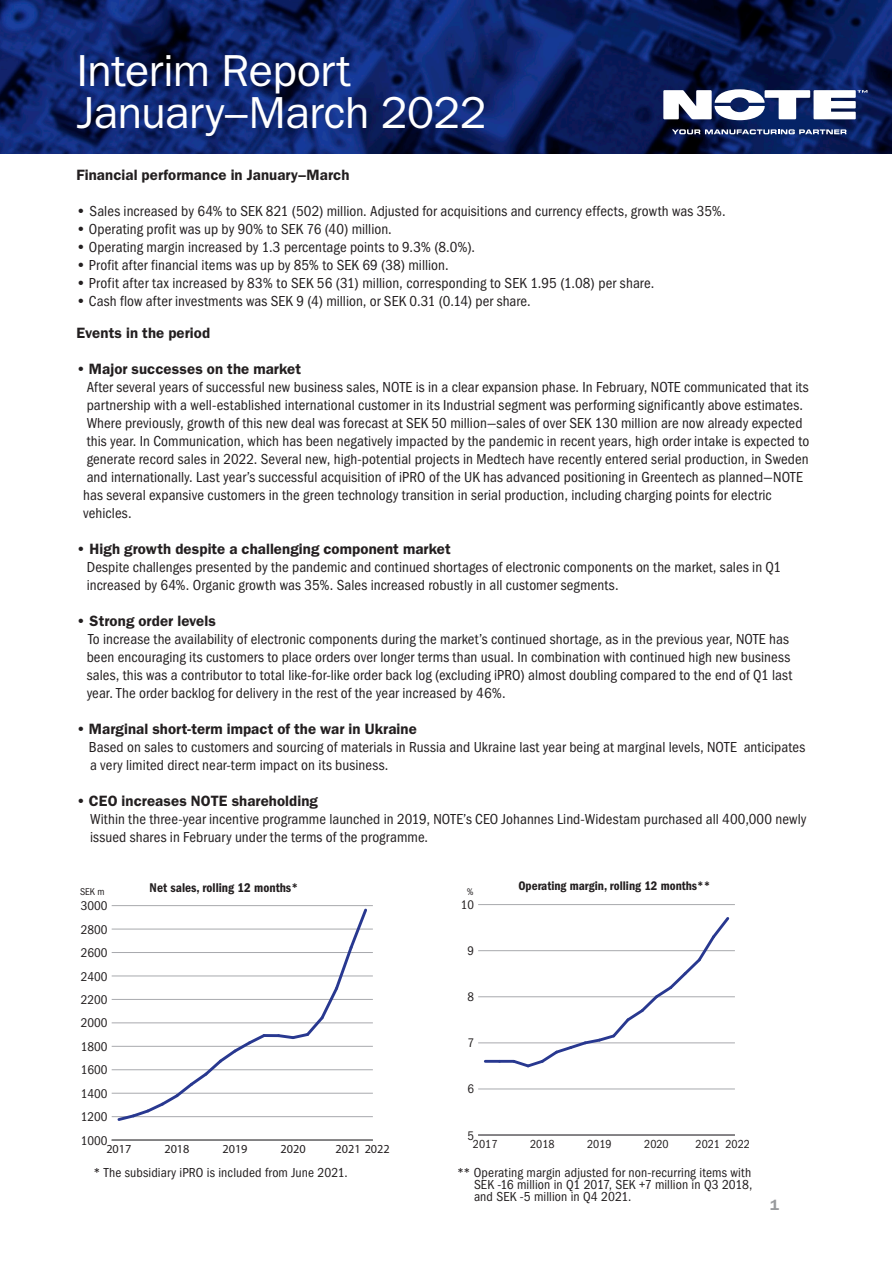
<style>
.page{position:relative;width:893px;height:1263px;background:#fff}
.page>*{position:absolute;margin:0;border:0;box-sizing:border-box;transform-origin:0 0}
.Huvudrubrik{font:45px "ITC Franklin Gothic Std";letter-spacing:-.01em;color:#fff}
.Mellanrubrik_fet{font:condensed 15px/18px "ITC Franklin Gothic Std";letter-spacing:.005em;color:#231f20}
.Brödtext{font:condensed 15px "ITC Franklin Gothic Std";letter-spacing:.01em;color:#231f20}
.Mellanrubrik_fet-2{font:600 15px "ITC Franklin Gothic Std";letter-spacing:.005em;color:#231f20}
.Brödtext-2{font:600 15px "ITC Franklin Gothic Std";letter-spacing:.005em;color:#231f20}
.t1{font:600 15px "ITC Franklin Gothic Std";color:#999b9e}
.Tabell_rubrik_summa{font:condensed 13.5px/12px "ITC Franklin Gothic Std";letter-spacing:.005em;color:#231f20;text-align:justify}
.t2{font:condensed 13.05px "ITC Franklin Gothic Std";color:#231f20}
.t3{font:13.05px "ITC Franklin Gothic Std Dm Cd";color:#231f20}
.t4{font:12.9px "ITC Franklin Gothic Std Dm Cd";color:#231f20}
.t5{font:condensed 12.9px "ITC Franklin Gothic Std";color:#231f20}
.t6{font:12.3px "Myriad Pro";color:#231f20}
.t7{font:condensed 12px "ITC Franklin Gothic Std";color:#231f20}
.t8{font:condensed 10.2px "ITC Franklin Gothic Std";color:#231f20}
.t9{font:condensed 10.05px "ITC Franklin Gothic Std";color:#231f20}
.s1{font-weight:600;font-stretch:normal}
</style>
<div class="page">
<hr style="left:478px;top:1134px;width:257px;height:2px;background:#231f20">
<hr style="left:478px;top:1135px;width:257px;height:1px;background:#a8a9ad">
<hr style="left:478px;top:1089px;width:257px;height:1px;background:#a8a9ad">
<hr style="left:478px;top:1042px;width:257px;height:1px;background:#a8a9ad">
<hr style="left:478px;top:996px;width:257px;height:1px;background:#a8a9ad">
<hr style="left:478px;top:950px;width:257px;height:1px;background:#a8a9ad">
<hr style="left:478px;top:904px;width:257px;height:1px;background:#a8a9ad">
<hr style="left:485px;top:1060px;width:15px;height:3px;background:#283890">
<hr style="left:500px;top:1060px;width:14px;height:3px;background:#283890">
<svg style="left:510px;top:917px;width:222px;height:151px"></svg>
<hr style="left:112px;top:1139px;width:261px;height:2px;background:#231f20">
<hr style="left:112px;top:1140px;width:261px;height:1px;background:#a8a9ad">
<hr style="left:112px;top:1116px;width:261px;height:1px;background:#a8a9ad">
<hr style="left:112px;top:1093px;width:261px;height:1px;background:#a8a9ad">
<hr style="left:112px;top:1069px;width:261px;height:1px;background:#a8a9ad">
<hr style="left:112px;top:1046px;width:261px;height:1px;background:#a8a9ad">
<hr style="left:112px;top:1022px;width:261px;height:1px;background:#a8a9ad">
<hr style="left:112px;top:999px;width:261px;height:1px;background:#a8a9ad">
<hr style="left:112px;top:976px;width:261px;height:1px;background:#a8a9ad">
<hr style="left:112px;top:952px;width:261px;height:1px;background:#a8a9ad">
<hr style="left:112px;top:929px;width:261px;height:1px;background:#a8a9ad">
<hr style="left:112px;top:905px;width:261px;height:1px;background:#a8a9ad">
<svg style="left:115px;top:1034px;width:153px;height:87px"></svg>
<hr style="left:264px;top:1034px;width:15px;height:3px;background:#283890">
<svg style="left:275px;top:906px;width:94px;height:133px"></svg>
<img style="left:0;top:0;width:892px;height:153px">
<svg style="left:663px;top:89px;width:204px;height:31px"></svg>
<svg style="left:672px;top:129px;width:174px;height:5px"></svg>
<p class="Huvudrubrik" style="left:77px;top:44px;width:276px">Interim Report</p>
<p class="Huvudrubrik" style="left:77px;top:86px;width:412px">January–March 2022</p>
<p class="Mellanrubrik_fet-2" style="left:77px;top:166px;width:274px">Financial performance in January–March</p>
<p class="Brödtext" style="left:77px;top:203px;width:651px"><span class="s1">•</span> Sales increased by 64% to SEK 821 (502) million. Adjusted for acquisitions and currency effects, growth was 35%.</p>
<p class="Brödtext" style="left:77px;top:221px;width:317px"><span class="s1">•</span> Operating profit was up by 90% to SEK 76 (40) million.</p>
<p class="Brödtext" style="left:77px;top:239px;width:400px"><span class="s1">•</span> Operating margin increased by 1.3 percentage points to 9.3% (8.0%).</p>
<p class="Brödtext" style="left:77px;top:257px;width:374px"><span class="s1">•</span> Profit after financial items was up by 85% to SEK 69 (38) million.</p>
<p class="Brödtext" style="left:77px;top:275px;width:579px"><span class="s1">•</span> Profit after tax increased by 83% to SEK 56 (31) million, corresponding to SEK 1.95 (1.08) per share.</p>
<p class="Brödtext" style="left:77px;top:293px;width:456px"><span class="s1">•</span> Cash flow after investments was SEK 9 (4) million, or SEK 0.31 (0.14) per share.</p>
<p class="Mellanrubrik_fet-2" style="left:77px;top:324px;width:135px">Events in the period</p>
<p class="Brödtext-2" style="left:77px;top:360px;width:226px">• Major successes on the market</p>
<p class="Mellanrubrik_fet" style="left:83px;top:378px;width:727px">After several years of successful new business sales, NOTE is in a clear expansion phase. In February, NOTE communicated that its partnership with a well-established international customer in its Industrial segment was performing significantly above estimates.<br>Where previously, growth of this new deal was forecast at SEK 50 million—sales of over SEK 130 million are now already expected this year. In Communication, which has been negatively impacted by the pandemic in recent years, high order intake is expected to generate record sales in 2022. Several new, high-potential projects in Medtech have recently entered serial production, in Sweden and internationally. Last year’s successful acquisition of iPRO of the UK has advanced positioning in Greentech as planned—NOTE has several expansive customers in the green technology transition in serial production, including charging points for electric vehicles.</p>
<p class="Mellanrubrik_fet-2" style="left:77px;top:540px;width:376px">• High growth despite a challenging component market</p>
<p class="Mellanrubrik_fet" style="left:87px;top:558px;width:696px">Despite challenges presented by the pandemic and continued shortages of electronic components on the market, sales in Q1 increased by 64%. Organic growth was 35%. Sales increased robustly in all customer segments.</p>
<p class="Mellanrubrik_fet-2" style="left:77px;top:612px;width:141px">• Strong order levels</p>
<p class="Mellanrubrik_fet" style="left:87px;top:630px;width:707px">To increase the availability of electronic components during the market’s continued shortage, as in the previous year, NOTE has been encouraging its customers to place orders over longer terms than usual. In combination with continued high new business sales, this was a contributor to total like-for-like order back log (excluding iPRO) almost doubling compared to the end of Q1 last year. The order backlog for delivery in the rest of the year increased by 46%.</p>
<p class="Mellanrubrik_fet-2" style="left:77px;top:720px;width:342px">• Marginal short-term impact of the war in Ukraine</p>
<p class="Mellanrubrik_fet" style="left:89px;top:738px;width:718px">Based on sales to customers and sourcing of materials in Russia and Ukraine last year being at marginal levels, NOTE anticipates a very limited direct near-term impact on its business.</p>
<p class="Mellanrubrik_fet-2" style="left:77px;top:792px;width:243px">• CEO increases NOTE shareholding</p>
<p class="Mellanrubrik_fet" style="left:90px;top:810px;width:718px">Within the three-year incentive programme launched in 2019, NOTE’s CEO Johannes Lind-Widestam purchased all 400,000 newly issued shares in February under the terms of the programme.</p>
<p class="t8" style="left:80px;top:886px;width:26px">SEK m</p>
<p class="t3" style="left:150px;top:880px;width:150px">Net sales, rolling 12 months*</p>
<p class="t2" style="left:81px;top:898px;width:28px">3000</p>
<p class="t2" style="left:81px;top:922px;width:28px">2800</p>
<p class="t2" style="left:81px;top:945px;width:28px">2600</p>
<p class="t2" style="left:81px;top:969px;width:28px">2400</p>
<p class="t2" style="left:81px;top:992px;width:28px">2200</p>
<p class="t2" style="left:81px;top:1016px;width:28px">2000</p>
<p class="t2" style="left:81px;top:1039px;width:28px">1800</p>
<p class="t2" style="left:81px;top:1063px;width:28px">1600</p>
<p class="t2" style="left:81px;top:1086px;width:28px">1400</p>
<p class="t2" style="left:81px;top:1109px;width:28px">1200</p>
<p class="t2" style="left:81px;top:1133px;width:28px">1000</p>
<p class="t6" style="left:106px;top:1141px;width:27px">2017</p>
<p class="t6" style="left:164px;top:1141px;width:27px">2018</p>
<p class="t6" style="left:222px;top:1141px;width:27px">2019</p>
<p class="t6" style="left:280px;top:1141px;width:27px">2020</p>
<p class="t6" style="left:336px;top:1141px;width:56px">2021 2022</p>
<p class="Tabell_rubrik_summa" style="left:94px;top:1167px;width:256px">* The subsidiary iPRO is included from June 2021.</p>
<p class="t9" style="left:467px;top:885px;width:8px">%</p>
<p class="t4" style="left:518px;top:878px;width:193px">Operating margin, rolling 12 months**</p>
<p class="t5" style="left:461px;top:897px;width:15px">10</p>
<p class="t5" style="left:468px;top:944px;width:8px">9</p>
<p class="t5" style="left:468px;top:990px;width:8px">8</p>
<p class="t5" style="left:468px;top:1036px;width:8px">7</p>
<p class="t5" style="left:468px;top:1082px;width:8px">6</p>
<p class="t5" style="left:468px;top:1128px;width:8px">5</p>
<p class="t7" style="left:473px;top:1137px;width:26px">2017</p>
<p class="t7" style="left:530px;top:1137px;width:26px">2018</p>
<p class="t7" style="left:587px;top:1137px;width:26px">2019</p>
<p class="t7" style="left:644px;top:1137px;width:26px">2020</p>
<p class="t7" style="left:695px;top:1137px;width:56px">2021 2022</p>
<p class="Tabell_rubrik_summa" style="left:474px;top:1167px;width:280px;text-indent:-17px">** Operating margin adjusted for non-recurring items with SEK -16 million in Q1 2017, SEK +7 million in Q3 2018, and SEK -5 million in Q4 2021.</p>
<p class="t1" style="left:770px;top:1195px;width:10px">1</p>
</div>
